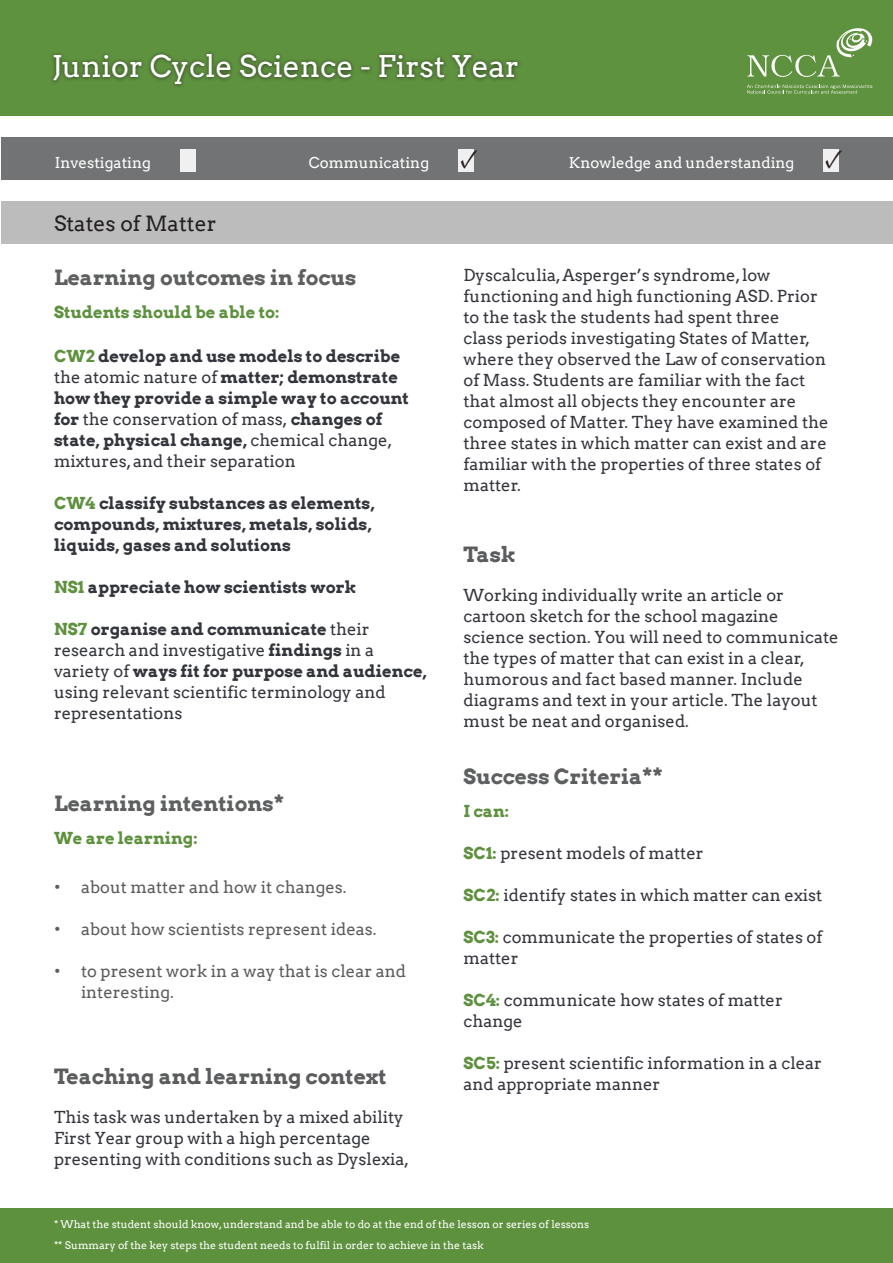
<style>
.page{position:relative;width:893px;height:1263px;background:#fff}
.page>*{position:absolute;margin:0;border:0;box-sizing:border-box;transform-origin:0 0}
.t1{font:30px "Arvo";color:#fff}
.t2{font:700 condensed 27px "Minion Pro";color:#231f20}
.t3{font:700 21px "Arvo";color:#5d5f60}
.t4{font:700 21px "Arvo";color:#5b5c5e}
.t5{font:21px "Arvo";color:#231f20}
.t6{font:16.5px/21px "Arvo";color:#33353c}
.t7{font:700 16.5px/21px "Arvo";color:#33353c}
.t8{font:16.5px/21px "Arvo";color:#5b5c5e}
.t9{font:700 16.5px "Arvo";color:#5e913e}
.t10{font:15px "Arvo";color:#fff}
.t11{font:10.5px "Arvo";color:#fff}
.s1{color:#5e913e}
.s2{font-weight:400}
.s3{font-weight:700;color:#5e913e}
.s4{font-weight:700}
</style>
<div class="page">
<div style="left:1px;top:201px;width:892px;height:43px;background:#bcbcbd"></div>
<div style="left:0;top:1209px;width:893px;height:54px;background:#5e913e"></div>
<div style="left:1px;top:137px;width:892px;height:42px;background:#727375"></div>
<div style="left:180px;top:150px;width:16px;height:22px;background:#f0f0f0"></div>
<div style="left:458px;top:150px;width:16px;height:22px;background:#f0f0f0"></div>
<div style="left:823px;top:150px;width:16px;height:22px;background:#f0f0f0"></div>
<div style="left:0;top:0;width:893px;height:116px;background:#5f923f"></div>
<div style="left:49px;top:50px;width:474px;height:39px;background:#231f20;opacity:.73"></div>
<svg style="left:747px;top:85px;width:125px;height:9px"></svg>
<svg style="left:747px;top:28px;width:125px;height:49px"></svg>
<p class="t1" style="left:52px;top:48px;width:469px">Junior Cycle Science - First Year</p>
<p class="t10" style="left:55px;top:153px;width:98px">Investigating</p>
<p class="t10" style="left:309px;top:153px;width:122px">Communicating</p>
<p class="t2" style="left:460px;top:140px;width:20px">✓</p>
<p class="t10" style="left:569px;top:153px;width:227px">Knowledge and understanding</p>
<p class="t2" style="left:825px;top:140px;width:20px">✓</p>
<p class="t5" style="left:54px;top:210px;width:164px">States of Matter</p>
<p class="t3" style="left:54px;top:264px;width:304px">Learning outcomes in focus</p>
<p class="t9" style="left:54px;top:301px;width:227px">Students should be able to:</p>
<p class="t7" style="left:54px;top:345px;width:356px"><span class="s1">CW2</span> develop and use models to describe <span class="s2">the atomic nature of</span> matter; demonstrate how they provide a simple way to account for <span class="s2">the conservation of mass,</span> changes of state, physical change, <span class="s2">chemical change, mixtures, and their separation</span></p>
<p class="t7" style="left:54px;top:492px;width:322px"><span class="s1">CW4</span> classify substances as elements, compounds, mixtures, metals, solids, liquids, gases and solutions</p>
<p class="t7" style="left:54px;top:576px;width:304px"><span class="s1">NS1</span> appreciate how scientists work</p>
<p class="t6" style="left:54px;top:619px;width:374px"><span class="s3">NS7</span> <span class="s4">organise and communicate</span> their research and investigative <span class="s4">findings</span> in a variety of <span class="s4">ways fit for purpose and audience, </span>using relevant scientific terminology and representations</p>
<p class="t3" style="left:54px;top:790px;width:232px">Learning intentions*</p>
<p class="t9" style="left:54px;top:827px;width:145px">We are learning:</p>
<p class="t8" style="left:54px;top:877px;width:294px">• about matter and how it changes.</p>
<p class="t8" style="left:54px;top:919px;width:324px">• about how scientists represent ideas.</p>
<p class="t8" style="left:81px;top:961px;width:327px;text-indent:-27px">• to present work in a way that is clear and interesting.</p>
<p class="t4" style="left:54px;top:1063px;width:334px">Teaching and learning context</p>
<p class="t6" style="left:54px;top:1106px;width:357px">This task was undertaken by a mixed ability<br>First Year group with a high percentage presenting with conditions such as Dyslexia,</p>
<p class="t6" style="left:463px;top:265px;width:367px">Dyscalculia, Asperger’s syndrome, low functioning and high functioning ASD. Prior to the task the students had spent three<br>class periods investigating States of Matter, where they observed the Law of conservation of Mass. Students are familiar with the fact that almost all objects they encounter are composed of Matter. They have examined the three states in which matter can exist and are familiar with the properties of three states of matter.</p>
<p class="t4" style="left:463px;top:541px;width:54px">Task</p>
<p class="t6" style="left:463px;top:584px;width:377px">Working individually write an article or cartoon sketch for the school magazine science section. You will need to communicate the types of matter that can exist in a clear, humorous and fact based manner. Include diagrams and text in your article. The layout must be neat and organised.</p>
<p class="t3" style="left:463px;top:763px;width:201px">Success Criteria**</p>
<p class="t9" style="left:463px;top:800px;width:47px">I can:</p>
<p class="t6" style="left:463px;top:842px;width:242px"><span class="s3">SC1:</span> present models of matter</p>
<p class="t6" style="left:463px;top:884px;width:360px"><span class="s3">SC2:</span> identify states in which matter can exist</p>
<p class="t6" style="left:463px;top:926px;width:360px"><span class="s3">SC3:</span> communicate the properties of states of matter</p>
<p class="t6" style="left:463px;top:989px;width:321px"><span class="s3">SC4:</span> communicate how states of matter change</p>
<p class="t6" style="left:463px;top:1052px;width:360px"><span class="s3">SC5:</span> present scientific information in a clear and appropriate manner</p>
<p class="t11" style="left:54px;top:1218px;width:537px">* What the student should know, understand and be able to do at the end of the lesson or series of lessons</p>
<p class="t11" style="left:54px;top:1239px;width:431px">** Summary of the key steps the student needs to fulfil in order to achieve in the task</p>
</div>
